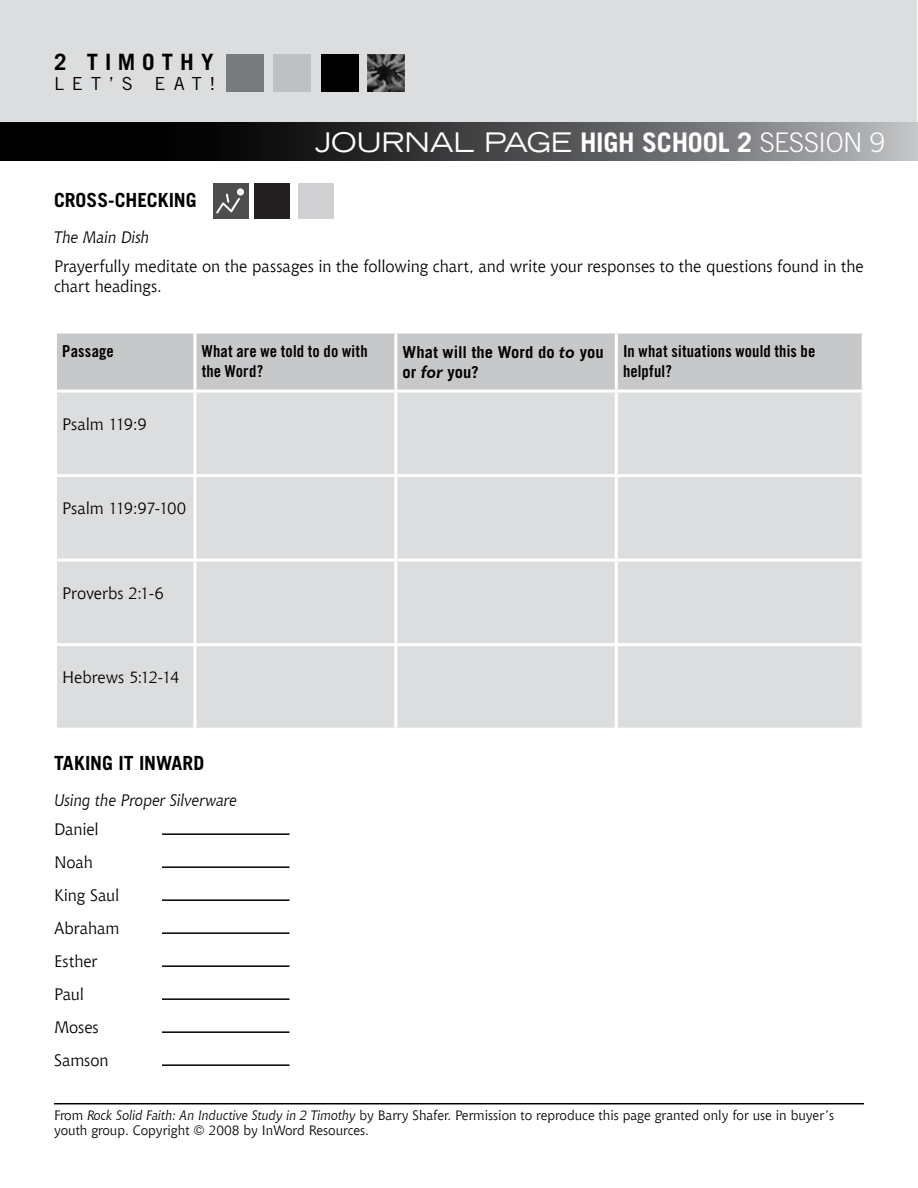
<style>
.page{position:relative;width:918px;height:1188px;background:#fff}
.page>*{position:absolute;margin:0;border:0;box-sizing:border-box;transform-origin:0 0}
.t1{font:expanded 27px "Trade Gothic LT Std";letter-spacing:-.015em;color:#fff}
.t2{font:700 22.5px "Trade Gothic LT Std";color:#000}
.t3{font:700 19.5px "Trade Gothic LT Std";letter-spacing:.005em;color:#000}
.t4{font:18px "Trade Gothic LT Std";color:#000}
.t5{font:16.5px/33px "Chianti BT";letter-spacing:-.005em;color:#000}
.t6{font:16.5px/19.5px "Trade Gothic LT Std Bd Cn 20";letter-spacing:.01em;color:#000}
.t7{font:italic 16.5px "Chianti BT";letter-spacing:-.005em;color:#000}
.t8{font:700 16.5px/19.5px "Trade Gothic LT Std";letter-spacing:.005em;color:#000}
.t9{font:13.5px/15px "Chianti BT";color:#000}
.s1{font-weight:700;font-stretch:normal}
.s2{font-weight:300;font-stretch:normal}
.s3{font-family:"Chianti BT";font-style:italic}
.s4{font-style:italic}
</style>
<div class="page">
<div style="left:1px;top:1px;width:916px;height:159px;background:#dcddde"></div>
<div style="left:226px;top:54px;width:38px;height:38px;background:#797b7d"></div>
<div style="left:273px;top:54px;width:38px;height:38px;background:#bec0c2"></div>
<div style="left:321px;top:54px;width:38px;height:38px;background:#000"></div>
<hr style="left:54px;top:1103px;width:810px;height:1px;background:#000">
<svg style="left:0;top:123px;width:918px;height:38px;background:#434445"></svg>
<img style="left:367px;top:54px;width:38px;height:38px">
<div style="left:213px;top:183px;width:35px;height:36px;background:#4d4d4f"></div>
<div style="left:255px;top:183px;width:35px;height:36px;background:#241f21"></div>
<div style="left:298px;top:183px;width:36px;height:36px;background:#d1d1d4"></div>
<div style="left:237px;top:188px;width:7px;height:8px;background:#fff;border-radius:50%"></div>
<svg style="left:216px;top:193px;width:24px;height:20px"></svg>
<div style="left:57px;top:333px;width:805px;height:57px;background:#c6c8ca"></div>
<div style="left:57px;top:393px;width:805px;height:335px;background:#dcddde"></div>
<hr style="left:193px;top:333px;width:3px;height:57px;background:#fff">
<hr style="left:394px;top:333px;width:3px;height:57px;background:#fff">
<hr style="left:615px;top:333px;width:3px;height:57px;background:#fff">
<hr style="left:193px;top:393px;width:3px;height:81px;background:#fff">
<hr style="left:394px;top:393px;width:3px;height:81px;background:#fff">
<hr style="left:615px;top:393px;width:3px;height:81px;background:#fff">
<hr style="left:54px;top:474px;width:141px;height:3px;background:#fff">
<hr style="left:195px;top:474px;width:201px;height:3px;background:#fff">
<hr style="left:193px;top:477px;width:3px;height:82px;background:#fff">
<hr style="left:396px;top:474px;width:220px;height:3px;background:#fff">
<hr style="left:394px;top:477px;width:3px;height:82px;background:#fff">
<hr style="left:616px;top:474px;width:249px;height:3px;background:#fff">
<hr style="left:615px;top:477px;width:3px;height:82px;background:#fff">
<hr style="left:54px;top:559px;width:141px;height:3px;background:#fff">
<hr style="left:195px;top:559px;width:201px;height:3px;background:#fff">
<hr style="left:193px;top:562px;width:3px;height:81px;background:#fff">
<hr style="left:396px;top:559px;width:220px;height:3px;background:#fff">
<hr style="left:394px;top:562px;width:3px;height:81px;background:#fff">
<hr style="left:616px;top:559px;width:249px;height:3px;background:#fff">
<hr style="left:615px;top:562px;width:3px;height:81px;background:#fff">
<hr style="left:54px;top:643px;width:141px;height:3px;background:#fff">
<hr style="left:195px;top:643px;width:201px;height:3px;background:#fff">
<hr style="left:193px;top:646px;width:3px;height:82px;background:#fff">
<hr style="left:396px;top:643px;width:220px;height:3px;background:#fff">
<hr style="left:394px;top:646px;width:3px;height:82px;background:#fff">
<hr style="left:616px;top:643px;width:249px;height:3px;background:#fff">
<hr style="left:615px;top:646px;width:3px;height:82px;background:#fff">
<hr style="left:162px;top:833px;width:128px;height:2px;background:#000">
<hr style="left:162px;top:866px;width:128px;height:2px;background:#000">
<hr style="left:162px;top:899px;width:128px;height:2px;background:#000">
<hr style="left:162px;top:932px;width:128px;height:2px;background:#000">
<hr style="left:162px;top:965px;width:128px;height:2px;background:#000">
<hr style="left:162px;top:998px;width:128px;height:2px;background:#000">
<hr style="left:162px;top:1031px;width:128px;height:2px;background:#000">
<hr style="left:162px;top:1064px;width:128px;height:2px;background:#000">
<h2 class="t2" style="left:54px;top:48px;width:70px">2 T IMOTHY</h2>
<p class="t4" style="left:54px;top:72px;width:163px">L ET’S EAT!</p>
<h1 class="t1" style="left:315px;top:125px;width:572px">JOURNAL PAGE <span class="s1">HIGH SCHOOL 2</span> <span class="s2">SESSION 9</span></h1>
<p class="t3" style="left:54px;top:188px;width:144px">CROSS-CHECKING</p>
<p class="t7" style="left:54px;top:227px;width:97px">The Main Dish</p>
<p class="t5" style="left:54px;top:256px;width:811px;line-height:19.5px">Prayerfully meditate on the passages in the following chart, and write your responses to the questions found in the chart headings.</p>
<p class="t6" style="left:62px;top:342px;width:53px">Passage</p>
<p class="t6" style="left:202px;top:342px;width:168px">What are we told to do with the Word?</p>
<p class="t8" style="left:403px;top:342px;width:203px">WHAT WILL THE WORD DO <span class="s3">to</span> YOU<br>OR <span class="s3">for</span> YOU?</p>
<p class="t6" style="left:623px;top:342px;width:194px">In what situations would this be helpful?</p>
<p class="t5" style="left:62px;top:407px;width:86px">Psalm 119:9</p>
<p class="t5" style="left:62px;top:492px;width:126px">Psalm 119:97-100</p>
<p class="t5" style="left:62px;top:576px;width:103px">Proverbs 2:1-6</p>
<p class="t5" style="left:62px;top:661px;width:119px">Hebrews 5:12-14</p>
<p class="t3" style="left:54px;top:751px;width:150px">TAKING IT INWARD</p>
<p class="t7" style="left:54px;top:790px;width:185px">Using the Proper Silverware</p>
<p class="t5" style="left:54px;top:813px;width:67px">Daniel<br>Noah<br>King Saul<br>Abraham<br>Esther<br>Paul<br>Moses<br>Samson</p>
<p class="t9" style="left:54px;top:1108px;width:782px">From <span class="s4">Rock Solid Faith: An Inductive Study in 2 Timothy</span> by Barry Shafer. Permission to reproduce this page granted only for use in buyer’s youth group. Copyright © 2008 by InWord Resources.</p>
</div>
